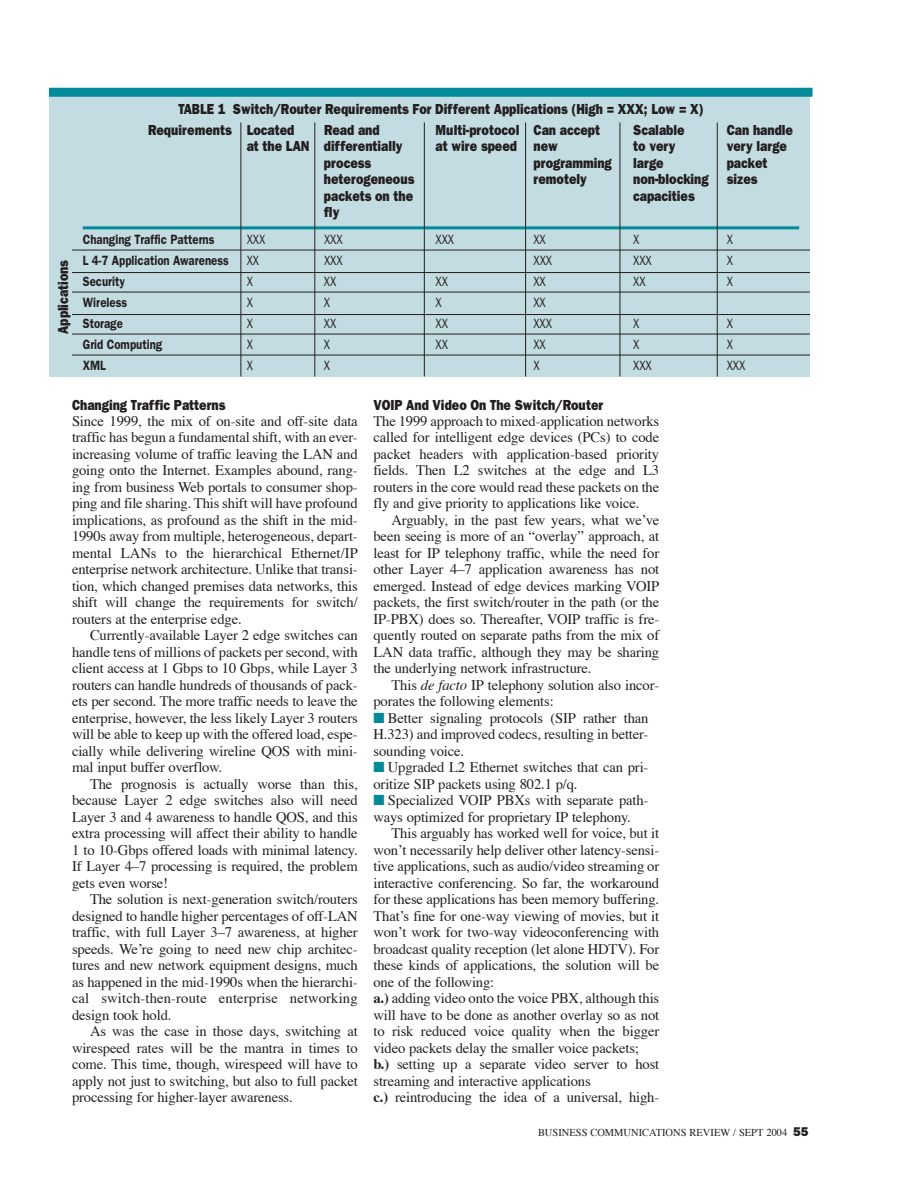
<style>
.page{position:relative;width:918px;height:1188px;background:#fff}
.page>*{position:absolute;margin:0;border:0;box-sizing:border-box;transform-origin:0 0}
.t1{font:14.7px/16.5px "Times";letter-spacing:-.01em;color:#231f20;text-align:justify}
.t2{font:800 14.7px "Franklin Gothic";color:#231f20;scale:.85 1}
.t3{font:600 13.5px "Franklin Gothic";color:#231f20;scale:.85 1}
.t4{font:13.5px "Franklin Gothic";color:#231f20;scale:.85 1}
.t5{font:10.5px "Times";color:#231f20}
.s1{font-style:italic}
.s2{color:#008b9a}
.s3{font-weight:700}
.s4{font-family:"Franklin Gothic";font-weight:800;font-size:12.75px}
</style>
<div class="page">
<div style="left:49px;top:96px;width:761px;height:280px;background:#c3dce1"></div>
<hr style="left:83px;top:226px;width:716px;height:3px;background:#008b9a">
<hr style="left:72px;top:250px;width:738px;height:1px;background:#231f20">
<hr style="left:72px;top:292px;width:738px;height:1px;background:#231f20">
<hr style="left:72px;top:355px;width:738px;height:1px;background:#231f20">
<hr style="left:72px;top:314px;width:738px;height:1px;background:#231f20">
<hr style="left:72px;top:334px;width:738px;height:1px;background:#231f20">
<hr style="left:72px;top:272px;width:738px;height:1px;background:#231f20">
<hr style="left:240px;top:122px;width:1px;height:254px;background:#231f20">
<hr style="left:314px;top:122px;width:1px;height:254px;background:#231f20">
<hr style="left:424px;top:122px;width:1px;height:254px;background:#231f20">
<hr style="left:525px;top:122px;width:1px;height:254px;background:#231f20">
<hr style="left:619px;top:122px;width:1px;height:254px;background:#231f20">
<hr style="left:717px;top:122px;width:1px;height:254px;background:#231f20">
<div style="left:49px;top:88px;width:764px;height:9px;background:#008b9a"></div>
<p class="t2" style="left:58px;top:334px;width:89px;rotate:-90deg">Applications</p>
<p class="t2" style="left:178px;top:104px;width:619px">TABLE 1 Switch/Router Requirements For Different Applications (High = XXX; Low = X)</p>
<p class="t2" style="left:148px;top:125px;width:174px">Requirements Located</p>
<p class="t2" style="left:324px;top:125px;width:67px">Read and</p>
<p class="t2" style="left:436px;top:125px;width:195px">Multi-protocol Can accept</p>
<p class="t2" style="left:633px;top:125px;width:62px">Scalable</p>
<p class="t2" style="left:727px;top:125px;width:80px">Can handle</p>
<p class="t2" style="left:247px;top:141px;width:185px">at the LAN differentially</p>
<p class="t2" style="left:436px;top:141px;width:145px">at wire speed new</p>
<p class="t2" style="left:633px;top:141px;width:51px">to very</p>
<p class="t2" style="left:727px;top:141px;width:72px">very large</p>
<p class="t2" style="left:324px;top:158px;width:57px">process</p>
<p class="t2" style="left:533px;top:158px;width:94px">programming</p>
<p class="t2" style="left:633px;top:158px;width:37px">large</p>
<p class="t2" style="left:727px;top:158px;width:49px">packet</p>
<p class="t2" style="left:324px;top:174px;width:108px">heterogeneous</p>
<p class="t2" style="left:533px;top:174px;width:64px">remotely</p>
<p class="t2" style="left:633px;top:174px;width:148px">non-blocking sizes</p>
<p class="t2" style="left:324px;top:191px;width:106px">packets on the</p>
<p class="t2" style="left:633px;top:191px;width:74px">capacities</p>
<p class="t2" style="left:324px;top:207px;width:20px">fly</p>
<p class="t3" style="left:83px;top:235px;width:157px">Changing Traffic Patterns</p>
<p class="t4" style="left:247px;top:235px;width:23px">XXX</p>
<p class="t4" style="left:324px;top:235px;width:23px">XXX</p>
<p class="t4" style="left:436px;top:235px;width:23px">XXX</p>
<p class="t4" style="left:533px;top:235px;width:16px">XX</p>
<p class="t4" style="left:633px;top:235px;width:9px">X</p>
<p class="t4" style="left:727px;top:235px;width:9px">X</p>
<p class="t3" style="left:83px;top:256px;width:173px">L 4-7 Application Awareness</p>
<p class="t4" style="left:247px;top:256px;width:16px">XX</p>
<p class="t4" style="left:324px;top:256px;width:23px">XXX</p>
<p class="t4" style="left:533px;top:256px;width:23px">XXX</p>
<p class="t4" style="left:633px;top:256px;width:23px">XXX</p>
<p class="t4" style="left:727px;top:256px;width:9px">X</p>
<p class="t3" style="left:83px;top:277px;width:51px">Security</p>
<p class="t4" style="left:247px;top:277px;width:9px">X</p>
<p class="t4" style="left:324px;top:277px;width:16px">XX</p>
<p class="t4" style="left:436px;top:277px;width:16px">XX</p>
<p class="t4" style="left:533px;top:277px;width:16px">XX</p>
<p class="t4" style="left:633px;top:277px;width:16px">XX</p>
<p class="t4" style="left:727px;top:277px;width:9px">X</p>
<p class="t3" style="left:83px;top:298px;width:54px">Wireless</p>
<p class="t4" style="left:247px;top:298px;width:9px">X</p>
<p class="t4" style="left:324px;top:298px;width:9px">X</p>
<p class="t4" style="left:436px;top:298px;width:9px">X</p>
<p class="t4" style="left:533px;top:298px;width:16px">XX</p>
<p class="t3" style="left:83px;top:319px;width:49px">Storage</p>
<p class="t4" style="left:247px;top:319px;width:9px">X</p>
<p class="t4" style="left:324px;top:319px;width:16px">XX</p>
<p class="t4" style="left:436px;top:319px;width:16px">XX</p>
<p class="t4" style="left:533px;top:319px;width:23px">XXX</p>
<p class="t4" style="left:633px;top:319px;width:9px">X</p>
<p class="t4" style="left:727px;top:319px;width:9px">X</p>
<p class="t3" style="left:83px;top:340px;width:95px">Grid Computing</p>
<p class="t4" style="left:247px;top:340px;width:9px">X</p>
<p class="t4" style="left:324px;top:340px;width:9px">X</p>
<p class="t4" style="left:436px;top:340px;width:16px">XX</p>
<p class="t4" style="left:533px;top:340px;width:16px">XX</p>
<p class="t4" style="left:633px;top:340px;width:9px">X</p>
<p class="t4" style="left:727px;top:340px;width:9px">X</p>
<p class="t3" style="left:83px;top:361px;width:29px">XML</p>
<p class="t4" style="left:247px;top:361px;width:9px">X</p>
<p class="t4" style="left:324px;top:361px;width:9px">X</p>
<p class="t4" style="left:533px;top:361px;width:9px">X</p>
<p class="t4" style="left:633px;top:361px;width:23px">XXX</p>
<p class="t4" style="left:727px;top:361px;width:23px">XXX</p>
<p class="t2" style="left:72px;top:399px;width:182px">Changing Traffic Patterns</p>
<p class="t1" style="left:72px;top:414px;width:287px">Since 1999, the mix of on-site and off-site data traffic has begun a fundamental shift, with an ever&shy;increasing volume of traffic leaving the LAN and going onto the Internet. Examples abound, rang&shy;ing from business Web portals to consumer shop&shy;ping and file sharing. This shift will have profound implications, as profound as the shift in the mid-1990s away from multiple, heterogeneous, depart&shy;mental LANs to the hierarchical Ethernet/IP enterprise network architecture. Unlike that transi&shy;tion, which changed premises data networks, this shift will change the requirements for switch/ routers at the enterprise edge.</p>
<p class="t1" style="left:72px;top:629px;width:287px;text-indent:18px">Currently-available Layer 2 edge switches can handle tens of millions of packets per second, with client access at 1 Gbps to 10 Gbps, while Layer 3 routers can handle hundreds of thousands of pack&shy;ets per second. The more traffic needs to leave the enterprise, however, the less likely Layer 3 routers will be able to keep up with the offered load, espe&shy;cially while delivering wireline QOS with mini&shy;mal input buffer overflow.</p>
<p class="t1" style="left:72px;top:777px;width:287px;text-indent:18px">The prognosis is actually worse than this, because Layer 2 edge switches also will need Layer 3 and 4 awareness to handle QOS, and this extra processing will affect their ability to handle 1 to 10-Gbps offered loads with minimal latency.<br>If Layer 4–7 processing is required, the problem gets even worse!</p>
<p class="t1" style="left:72px;top:893px;width:287px;text-indent:18px">The solution is next-generation switch/routers designed to handle higher percentages of off-LAN traffic, with full Layer 3–7 awareness, at higher speeds. We’re going to need new chip architec&shy;tures and new network equipment designs, much as happened in the mid-1990s when the hierarchi&shy;cal switch-then-route enterprise networking design took hold.</p>
<p class="t1" style="left:72px;top:1025px;width:287px;text-indent:18px">As was the case in those days, switching at wirespeed rates will be the mantra in times to come. This time, though, wirespeed will have to apply not just to switching, but also to full packet processing for higher-layer awareness.</p>
<p class="t2" style="left:374px;top:399px;width:272px">VOIP And Video On The Switch/Router</p>
<p class="t1" style="left:374px;top:414px;width:287px">The 1999 approach to mixed-application networks called for intelligent edge devices (PCs) to code packet headers with application-based priority fields. Then L2 switches at the edge and L3 routers in the core would read these packets on the fly and give priority to applications like voice.</p>
<p class="t1" style="left:374px;top:513px;width:287px;text-indent:18px">Arguably, in the past few years, what we’ve been seeing is more of an “overlay” approach, at least for IP telephony traffic, while the need for other Layer 4–7 application awareness has not emerged. Instead of edge devices marking VOIP packets, the first switch/router in the path (or the IP-PBX) does so. Thereafter, VOIP traffic is fre&shy;quently routed on separate paths from the mix of LAN data traffic, although they may be sharing the underlying network infrastructure.</p>
<p class="t1" style="left:374px;top:678px;width:287px;text-indent:18px">This <span class="s1">de facto</span> IP telephony solution also incor&shy;porates the following elements:</p>
<p class="t1" style="left:374px;top:711px;width:277px"><span class="s2">■</span> Better signaling protocols (SIP rather than H.323) and improved codecs, resulting in better&shy;sounding voice.</p>
<p class="t1" style="left:374px;top:761px;width:277px"><span class="s2">■</span> Upgraded L2 Ethernet switches that can pri&shy;oritize SIP packets using 802.1 p/q.</p>
<p class="t1" style="left:374px;top:794px;width:276px"><span class="s2">■</span> Specialized VOIP PBXs with separate path&shy;ways optimized for proprietary IP telephony.</p>
<p class="t1" style="left:374px;top:827px;width:287px;text-align:left;text-indent:18px">This arguably has worked well for voice, but it won’t necessarily help deliver other latency-sensi&shy;tive applications, such as audio/video streaming or interactive conferencing. So far, the workaround for these applications has been memory buffering.<br>That’s fine for one-way viewing of movies, but it won’t work for two-way videoconferencing with broadcast quality reception (let alone HDTV). For these kinds of applications, the solution will be one of the following:<br><span class="s3">a.)</span> adding video onto the voice PBX, although this will have to be done as another overlay so as not to risk reduced voice quality when the bigger video packets delay the smaller voice packets;<br><span class="s3">b.)</span> setting up a separate video server to host streaming and interactive applications<br><span class="s3">c.)</span> reintroducing the idea of a universal, high-</p>
<p class="t5" style="left:538px;top:1128px;width:272px">BUSINESS COMMUNICATIONS REVIEW / SEPT 2004 <span class="s4">55</span></p>
</div>
